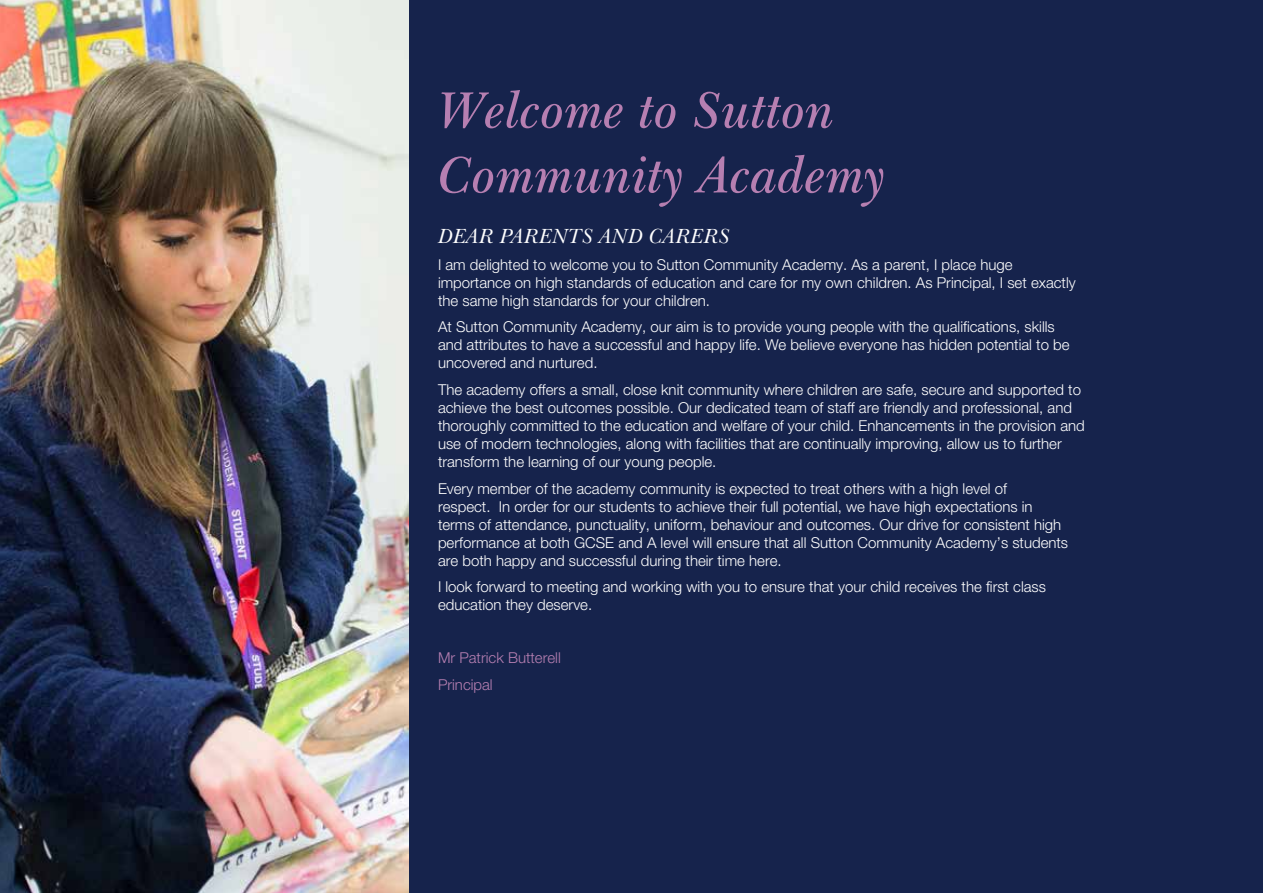
<style>
.page{position:relative;width:1263px;height:893px;background:#fff}
.page>*{position:absolute;margin:0;border:0;box-sizing:border-box;transform-origin:0 0}
.t1{font:italic 600 52.5px/64.8px "New Baskerville IT Cby BT";color:#b67fb1}
.t2{font:italic 21px "New Baskerville IT Cby BT";color:#fff}
.t3{font:300 15px/18px "Helvetica Neue";color:#fff}
.t4{font:300 15px/26.5px "Helvetica Neue";color:#b67fb1}
</style>
<div class="page">
<div style="left:60px;top:0;width:1203px;height:893px;background:#16234c"></div>
<img style="left:0;top:0;width:408px;height:893px">
<h1 class="t1" style="left:438px;top:78px;width:450px">Welcome to Sutton<br>Community Academy</h1>
<h2 class="t2" style="left:438px;top:224px;width:294px">DEAR PARENTS AND CARERS</h2>
<p class="t3" style="left:438px;top:255px;width:639px">I am delighted to welcome you to Sutton Community Academy. As a parent, I place huge importance on high standards of education and care for my own children. As Principal, I set exactly the same high standards for your children.</p>
<p class="t3" style="left:438px;top:318px;width:633px">At Sutton Community Academy, our aim is to provide young people with the qualifications, skills and attributes to have a successful and happy life. We believe everyone has hidden potential to be uncovered and nurtured.</p>
<p class="t3" style="left:438px;top:380px;width:648px">The academy offers a small, close knit community where children are safe, secure and supported to achieve the best outcomes possible. Our dedicated team of staff are friendly and professional, and thoroughly committed to the education and welfare of your child. Enhancements in the provision and use of modern technologies, along with facilities that are continually improving, allow us to further transform the learning of our young people.</p>
<p class="t3" style="left:438px;top:479px;width:632px">Every member of the academy community is expected to treat others with a high level of<br>respect. In order for our students to achieve their full potential, we have high expectations in terms of attendance, punctuality, uniform, behaviour and outcomes. Our drive for consistent high performance at both GCSE and A level will ensure that all Sutton Community Academy’s students are both happy and successful during their time here.</p>
<p class="t3" style="left:438px;top:577px;width:609px">I look forward to meeting and working with you to ensure that your child receives the first class education they deserve.</p>
<p class="t4" style="left:438px;top:644px;width:124px">Mr Patrick Butterell<br>Principal</p>
</div>
